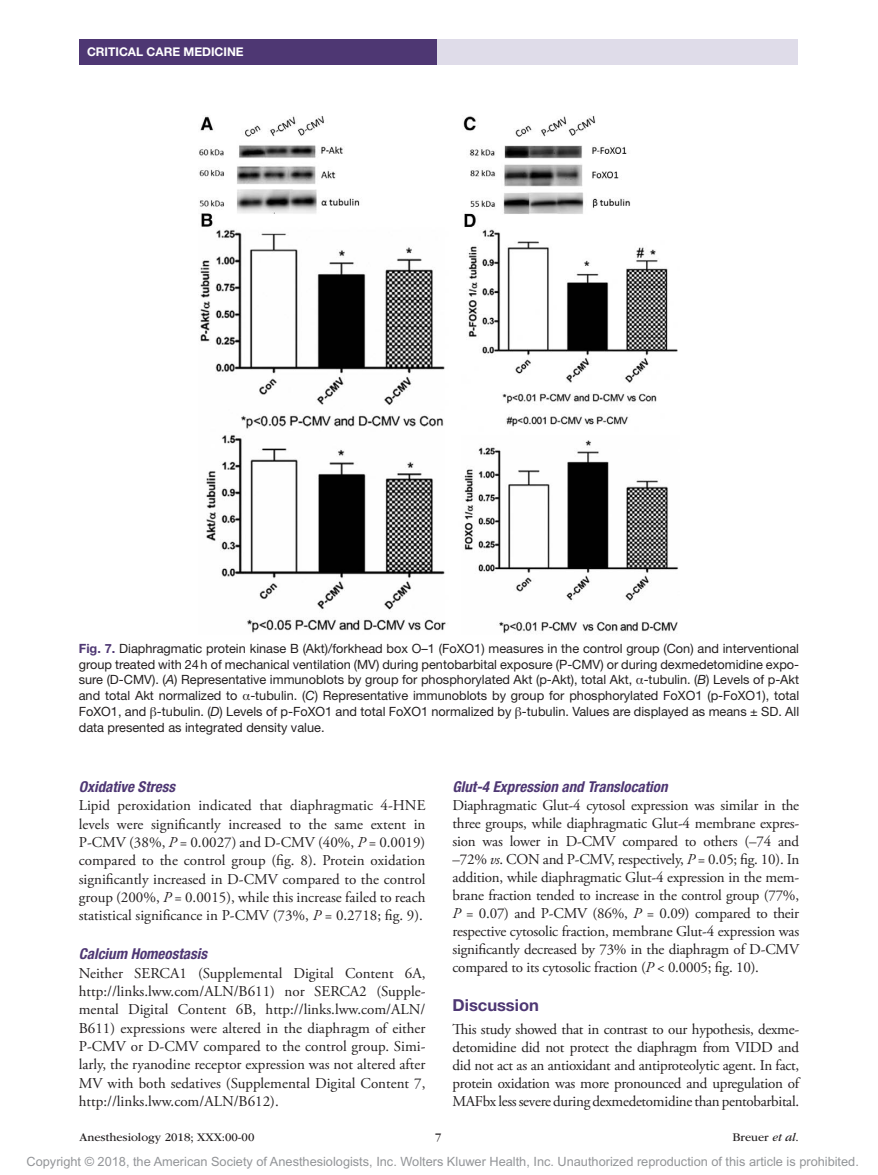
<style>
.page{position:relative;width:878px;height:1175px;background:#fff}
.page>*{position:absolute;margin:0;border:0;box-sizing:border-box;transform-origin:0 0}
.t1{font:700 16.5px "Helvetica Neue LT Std";color:#4e3773}
.t2{font:15px/18.3px "Adobe Garamond Pro";letter-spacing:-.015em;color:#231f20;text-align:justify}
.t3{font:italic 700 condensed 15px "Helvetica Neue LT Std";color:#4e3773}
.t4{font:12.75px/15.8px "Helvetica Neue LT Std";color:#231f20;text-align:justify}
.t5{font:12.75px "Arial MT Std";color:#939598}
.t6{font:12px "ITC Garamond Std";color:#231f20}
.t7{font:700 12px "Helvetica Neue LT Std";color:#fff}
.s1{font-weight:700;color:#4e3773}
.s2{font-style:italic}
.s3{font-family:"Gandhari Unicode"}
</style>
<div class="page">
<div style="left:432px;top:39px;width:365px;height:26px;background:#dfdce9"></div>
<div style="left:79px;top:39px;width:357px;height:25px;background:#4e3773"></div>
<img style="left:199px;top:116px;width:480px;height:518px">
<p class="t7" style="left:87px;top:44px;width:158px">CRITICAL CARE MEDICINE</p>
<p class="t4" style="left:79px;top:640px;width:722px"><span class="s1">Fig. 7.</span> Diaphragmatic protein kinase B (Akt)/forkhead box O–1 (FoXO1) measures in the control group (Con) and interventional group treated with 24h of mechanical ventilation (MV) during pentobarbital exposure (P-CMV) or during dexmedetomidine expo&shy;sure (D-CMV). (<span class="s2">A</span>) Representative immunoblots by group for phosphorylated Akt (p-Akt), total Akt, <span class="s3">α</span>-tubulin. (<span class="s2">B</span>) Levels of p-Akt and total Akt normalized to <span class="s3">α</span>-tubulin. (<span class="s2">C</span>) Representative immunoblots by group for phosphorylated FoXO1 (p-FoXO1), total FoXO1, and <span class="s3">β</span>-tubulin. (<span class="s2">D</span>) Levels of p-FoXO1 and total FoXO1 normalized by <span class="s3">β</span>-tubulin. Values are displayed as means ± SD. All data presented as integrated density value.</p>
<p class="t3" style="left:79px;top:777px;width:98px">Oxidative Stress</p>
<p class="t2" style="left:79px;top:797px;width:348px">Lipid peroxidation indicated that diaphragmatic 4-HNE levels were significantly increased to the same extent in P-CMV (38%, <span class="s2">P</span> = 0.0027) and D-CMV (40%, <span class="s2">P</span> = 0.0019) compared to the control group (fig. 8). Protein oxidation significantly increased in D-CMV compared to the control group (200%, <span class="s2">P</span> = 0.0015), while this increase failed to reach statistical significance in P-CMV (73%, <span class="s2">P</span> = 0.2718; fig. 9).</p>
<p class="t3" style="left:79px;top:945px;width:130px">Calcium Homeostasis</p>
<p class="t2" style="left:79px;top:964px;width:348px">Neither SERCA1 (Supplemental Digital Content 6A, http://links.lww.com/ALN/B611) nor SERCA2 (Supple&shy;mental Digital Content 6B, http://links.lww.com/ALN/ B611) expressions were altered in the diaphragm of either P-CMV or D-CMV compared to the control group. Simi&shy;larly, the ryanodine receptor expression was not altered after MV with both sedatives (Supplemental Digital Content 7, http://links.lww.com/ALN/B612).</p>
<p class="t3" style="left:452px;top:777px;width:217px">Glut-4 Expression and Translocation</p>
<p class="t2" style="left:452px;top:796px;width:348px">Diaphragmatic Glut-4 cytosol expression was similar in the three groups, while diaphragmatic Glut-4 membrane expres&shy;sion was lower in D-CMV compared to others (–74 and –72% <span class="s2">vs</span>. CON and P-CMV, respectively, <span class="s2">P</span> = 0.05; fig. 10). In addition, while diaphragmatic Glut-4 expression in the mem&shy;brane fraction tended to increase in the control group (77%, <span class="s2">P</span> = 0.07) and P-CMV (86%, <span class="s2">P</span> = 0.09) compared to their respective cytosolic fraction, membrane Glut-4 expression was significantly decreased by 73% in the diaphragm of D-CMV compared to its cytosolic fraction (<span class="s2">P</span> &lt; 0.0005; fig. 10).</p>
<p class="t1" style="left:452px;top:995px;width:88px">Discussion</p>
<p class="t2" style="left:452px;top:1020px;width:348px">This study showed that in contrast to our hypothesis, dexme&shy;detomidine did not protect the diaphragm from VIDD and did not act as an antioxidant and antiproteolytic agent. In fact, protein oxidation was more pronounced and upregulation of MAFbx less severe during dexmedetomidine than pentobarbital.</p>
<p class="t6" style="left:80px;top:1130px;width:176px">Anesthesiology 2018; XXX:00-00</p>
<p class="t6" style="left:435px;top:1130px;width:8px">7</p>
<p class="t6" style="left:732px;top:1130px;width:68px">Breuer <span class="s2">et al</span>.</p>
<p class="t5" style="left:27px;top:1154px;width:833px">Copyright © 2018, the American Society of Anesthesiologists, Inc. Wolters Kluwer Health, Inc. Unauthorized reproduction of this article is prohibited.</p>
</div>
